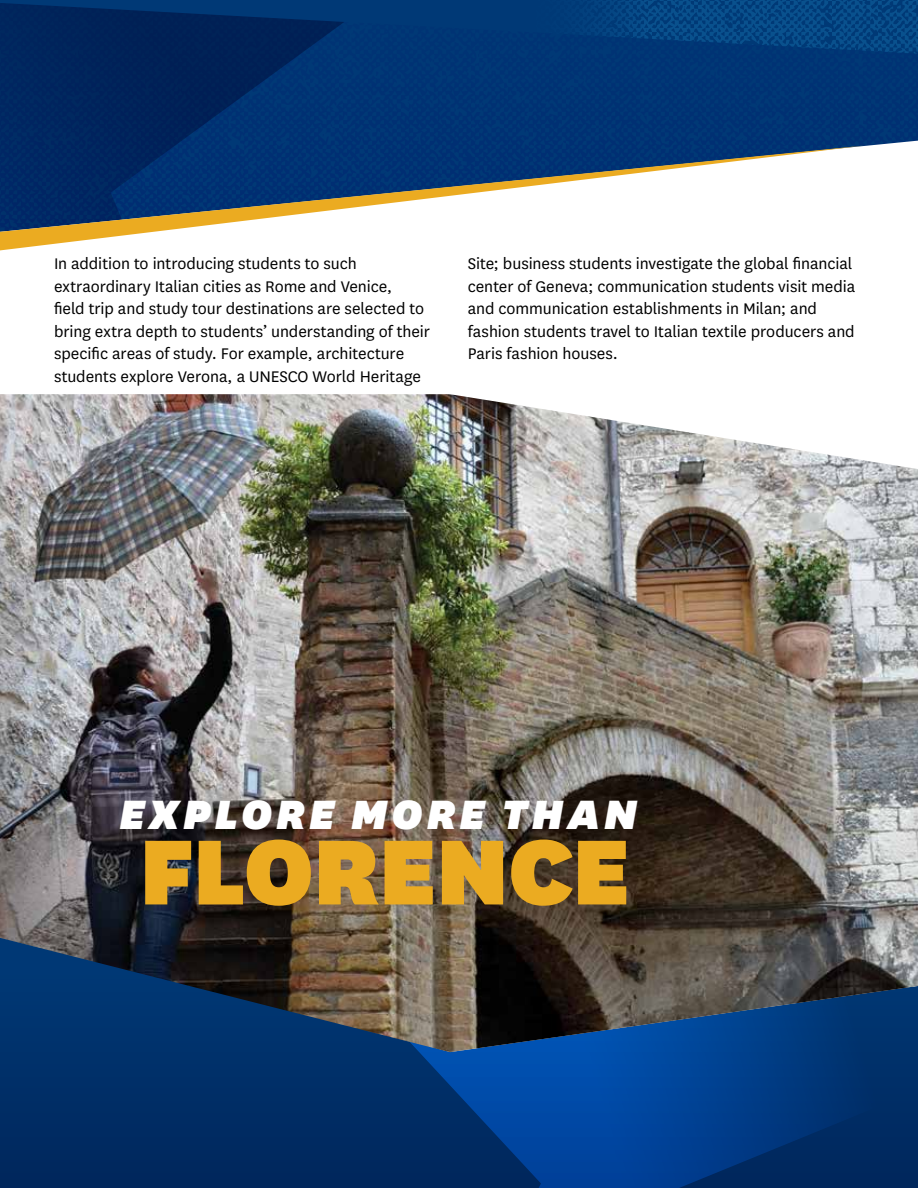
<style>
.page{position:relative;width:918px;height:1188px;background:#003976}
.page>*{position:absolute;margin:0;border:0;box-sizing:border-box;transform-origin:0 0}
.t1{font:900 108px "National";color:#ebab21}
.t2{font:italic 900 48px "National";letter-spacing:.09em;color:#fff}
.t3{font:18px/22.5px "National";letter-spacing:-.005em;color:#000}
</style>
<div class="page">
<div style="left:0;top:918px;width:918px;height:270px;background:#002c64"></div>
<svg style="left:0;top:54px;width:300px;height:87px;fill:#00245c"></svg>
<svg style="left:419px;top:1052px;width:434px;height:136px"></svg>
<div style="left:0;top:141px;width:918px;height:253px;background:#fff"></div>
<svg style="left:0;top:3px;width:344px;height:51px;fill:#002358"></svg>
<img style="left:600px;top:0;width:318px;height:54px">
<svg style="left:0;top:146px;width:864px;height:104px"></svg>
<img style="left:0;top:394px;width:918px;height:658px">
<p class="t3" style="left:54px;top:252px;width:377px">In addition to introducing students to such extraordinary Italian cities as Rome and Venice,<br>field trip and study tour destinations are selected to bring extra depth to students’ understanding of their specific areas of study. For example, architecture students explore Verona, a UNESCO World Heritage</p>
<p class="t3" style="left:468px;top:252px;width:389px">Site; business students investigate the global financial center of Geneva; communication students visit media and communication establishments in Milan; and fashion students travel to Italian textile producers and Paris fashion houses.</p>
<h2 class="t2" style="left:120px;top:781px;width:519px">EXPLORE MORE THAN</h2>
<h1 class="t1" style="left:140px;top:796px;width:492px">FLORENCE</h1>
</div>
